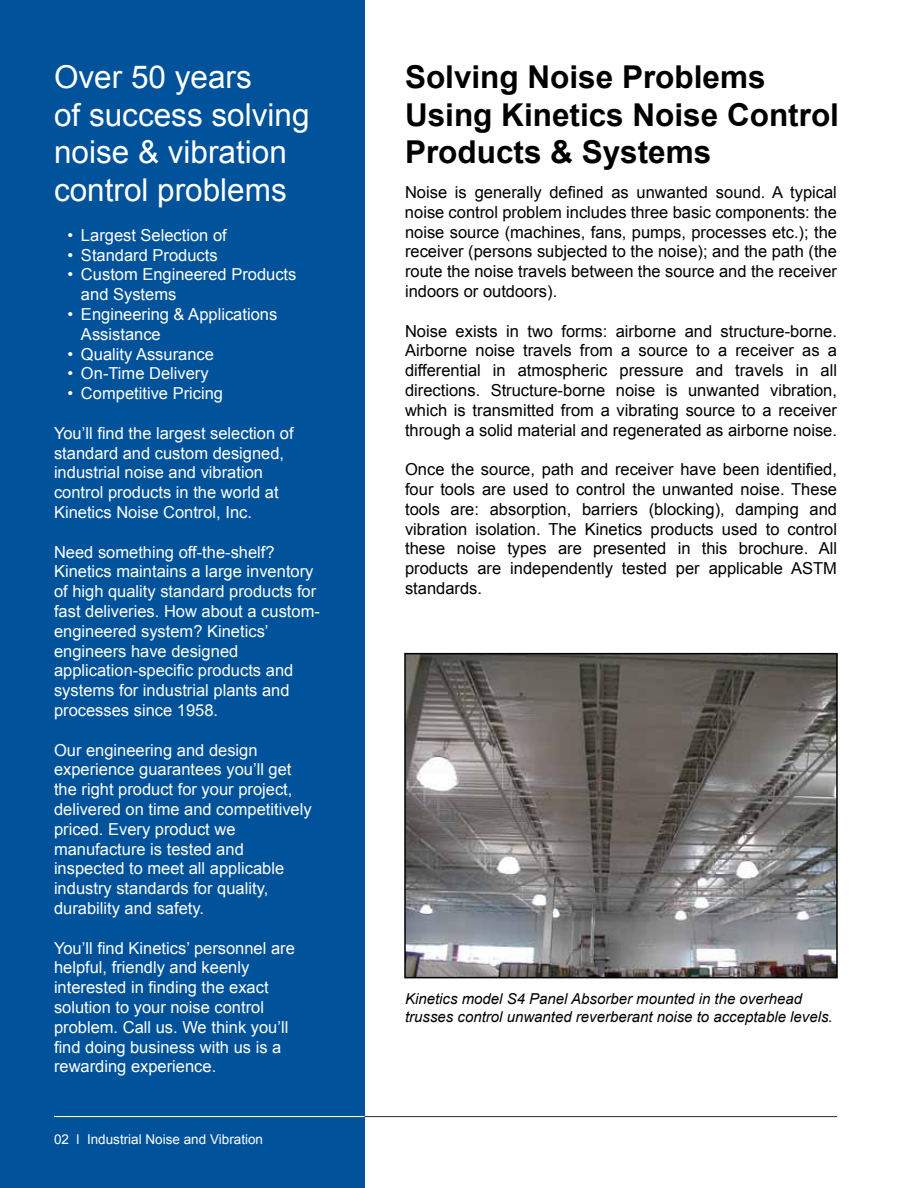
<style>
.page{position:relative;width:918px;height:1188px;background:#fff}
.page>*{position:absolute;margin:0;border:0;box-sizing:border-box;transform-origin:0 0}
.t1{font:700 31.5px/37.8px "Arial";color:#000}
.t2{font:31.5px/37.8px "Arial";color:#fff}
.t3{font:16.5px/19.8px "Arial";color:#fff}
.t4{font:16.5px/19.8px "Arial";color:#000;text-align:justify}
.t5{font:italic 15px/18px "Arial";color:#000}
.t6{font:13.5px "Arial";color:#fff}
</style>
<div class="page">
<div style="left:0;top:0;width:364px;height:1188px;background:#00539b"></div>
<img style="left:407px;top:656px;width:428px;height:319px">
<div style="left:404px;top:653px;width:434px;height:325px;border:2px solid #000"></div>
<hr style="left:364px;top:1116px;width:473px;height:1px;background:#414042">
<hr style="left:54px;top:1116px;width:310px;height:1px;background:#fff">
<h1 class="t2" style="left:54px;top:58px;width:257px">Over 50 years<br>of success solving noise &amp; vibration control problems</h1>
<p class="t3" style="left:68px;top:225px;width:161px">• Largest Selection of</p>
<p class="t3" style="left:68px;top:245px;width:152px">• Standard Products</p>
<p class="t3" style="left:81px;top:265px;width:217px;text-indent:-13px">• Custom Engineered Products and Systems</p>
<p class="t3" style="left:81px;top:304px;width:198px;text-indent:-13px">• Engineering &amp; Applications<br>Assistance</p>
<p class="t3" style="left:67px;top:344px;width:148px">• Quality Assurance</p>
<p class="t3" style="left:67px;top:364px;width:143px">• On-Time Delivery</p>
<p class="t3" style="left:67px;top:384px;width:157px">• Competitive Pricing</p>
<p class="t3" style="left:54px;top:423px;width:241px">You’ll find the largest selection of standard and custom designed, industrial noise and vibration control products in the world at<br>Kinetics Noise Control, Inc.</p>
<p class="t3" style="left:54px;top:542px;width:267px">Need something off-the-shelf?<br>Kinetics maintains a large inventory of high quality standard products for fast deliveries. How about a custom&shy;engineered system? Kinetics’ engineers have designed application-specific products and systems for industrial plants and processes since 1958.</p>
<p class="t3" style="left:54px;top:740px;width:259px">Our engineering and design experience guarantees you’ll get the right product for your project, delivered on time and competitively priced. Every product we manufacture is tested and inspected to meet all applicable industry standards for quality, durability and safety.</p>
<p class="t3" style="left:54px;top:938px;width:242px">You’ll find Kinetics’ personnel are helpful, friendly and keenly interested in finding the exact solution to your noise control problem. Call us. We think you’ll find doing business with us is a rewarding experience.</p>
<p class="t6" style="left:54px;top:1130px;width:211px">02 l Industrial Noise and Vibration</p>
<h1 class="t1" style="left:405px;top:59px;width:436px">Solving Noise Problems<br>Using Kinetics Noise Control<br>Products &amp; Systems</h1>
<p class="t4" style="left:405px;top:182px;width:434px">Noise is generally defined as unwanted sound. A typical noise control problem includes three basic components: the noise source (machines, fans, pumps, processes etc.); the receiver (persons subjected to the noise); and the path (the route the noise travels between the source and the receiver indoors or outdoors).</p>
<p class="t4" style="left:405px;top:321px;width:434px">Noise exists in two forms: airborne and structure-borne.<br>Airborne noise travels from a source to a receiver as a differential in atmospheric pressure and travels in all directions. Structure-borne noise is unwanted vibration, which is transmitted from a vibrating source to a receiver through a solid material and regenerated as airborne noise.</p>
<p class="t4" style="left:405px;top:460px;width:434px">Once the source, path and receiver have been identified, four tools are used to control the unwanted noise. These tools are: absorption, barriers (blocking), damping and vibration isolation. The Kinetics products used to control these noise types are presented in this brochure. All products are independently tested per applicable ASTM standards.</p>
<p class="t5" style="left:405px;top:990px;width:429px">Kinetics model S4 Panel Absorber mounted in the overhead trusses control unwanted reverberant noise to acceptable levels.</p>
</div>
